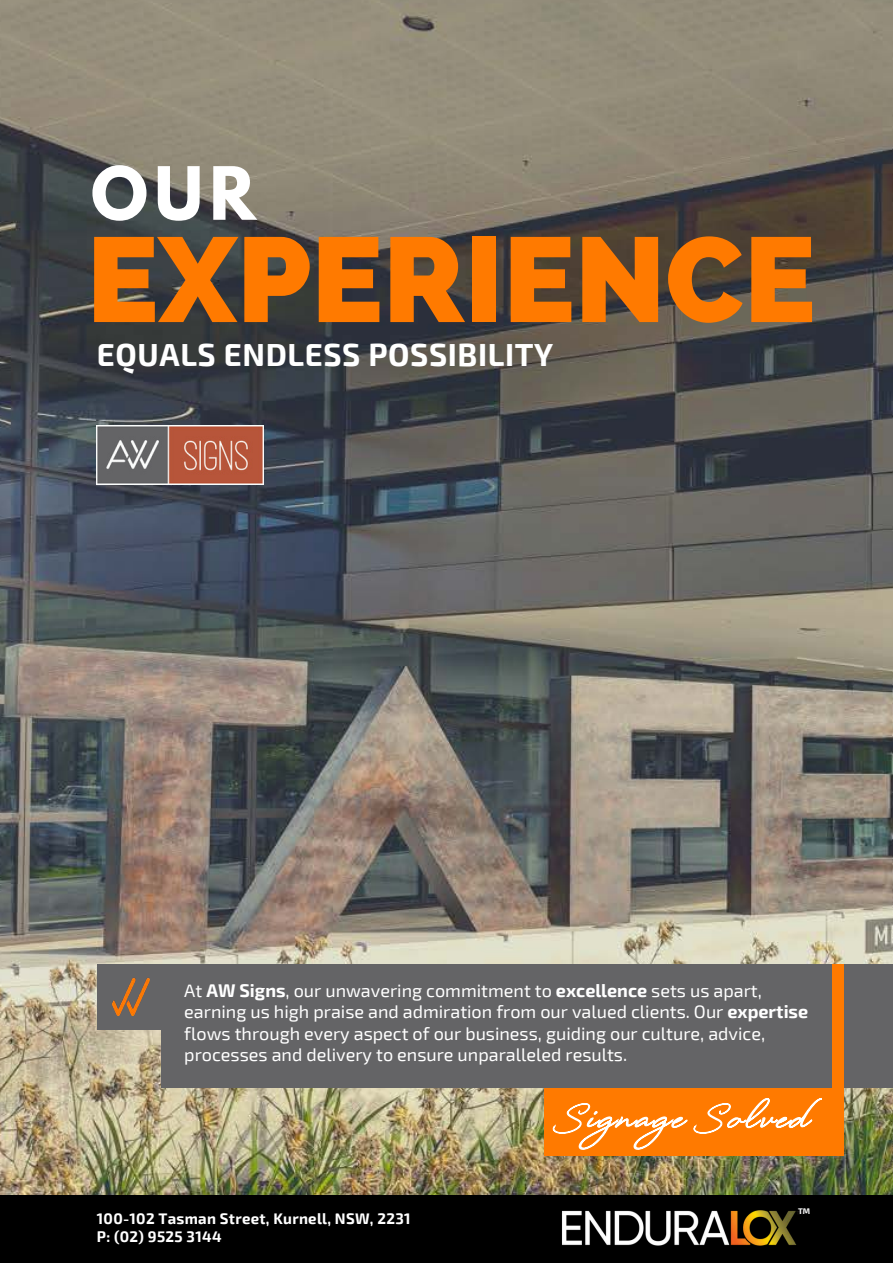
<style>
.page{position:relative;width:893px;height:1264px;background:#fff}
.page>*{position:absolute;margin:0;border:0;box-sizing:border-box;transform-origin:0 0}
.t1{font:800 119.85px "Raleway";color:#ff7a00}
.t2{font:700 64.95px "League Spartan";color:#fff}
.t3{font:700 31.2px "Exo 2";letter-spacing:.02em;color:#fff}
.t4{font:18px/21.3px "Exo 2";color:#fff}
.t5{font:700 15px "Exo 2";letter-spacing:.02em;color:#fff}
.t6{font:700 7.95px "Exo 2";color:#fff}
.s1{font-weight:700}
</style>
<div class="page">
<img style="left:0;top:0;width:892px;height:1195px">
<div style="left:544px;top:964px;width:299px;height:192px;background:#ff7a00"></div>
<div style="left:161px;top:964px;width:671px;height:123px;background:#646466"></div>
<img style="left:97px;top:425px;width:166px;height:59px">
<div style="left:0;top:1195px;width:892px;height:67px;background:#000"></div>
<img style="left:562px;top:1210px;width:241px;height:35px">
<div style="left:843px;top:964px;width:49px;height:123px;background:#646466"></div>
<div style="left:97px;top:964px;width:87px;height:66px;background:#646466"></div>
<img style="left:111px;top:977px;width:39px;height:40px">
<svg style="left:552px;top:1087px;width:271px;height:63px"></svg>
<p class="t2" style="left:91px;top:161px;width:166px">OUR</p>
<p class="t1" style="left:87px;top:209px;width:730px">EXPERIENCE</p>
<p class="t3" style="left:97px;top:335px;width:458px">EQUALS ENDLESS POSSIBILITY</p>
<p class="t4" style="left:184px;top:979px;width:625px">At <span class="s1">AW Signs</span>, our unwavering commitment to <span class="s1">excellence</span> sets us apart, earning us high praise and admiration from our valued clients. Our <span class="s1">expertise </span>flows through every aspect of our business, guiding our culture, advice, processes and delivery to ensure unparalleled results.</p>
<p class="t5" style="left:97px;top:1208px;width:315px">100-102 Tasman Street, Kurnell, NSW, 2231</p>
<p class="t5" style="left:97px;top:1226px;width:126px">P: (02) 9525 3144</p>
<p class="t6" style="left:798px;top:1205px;width:14px">TM</p>
</div>
